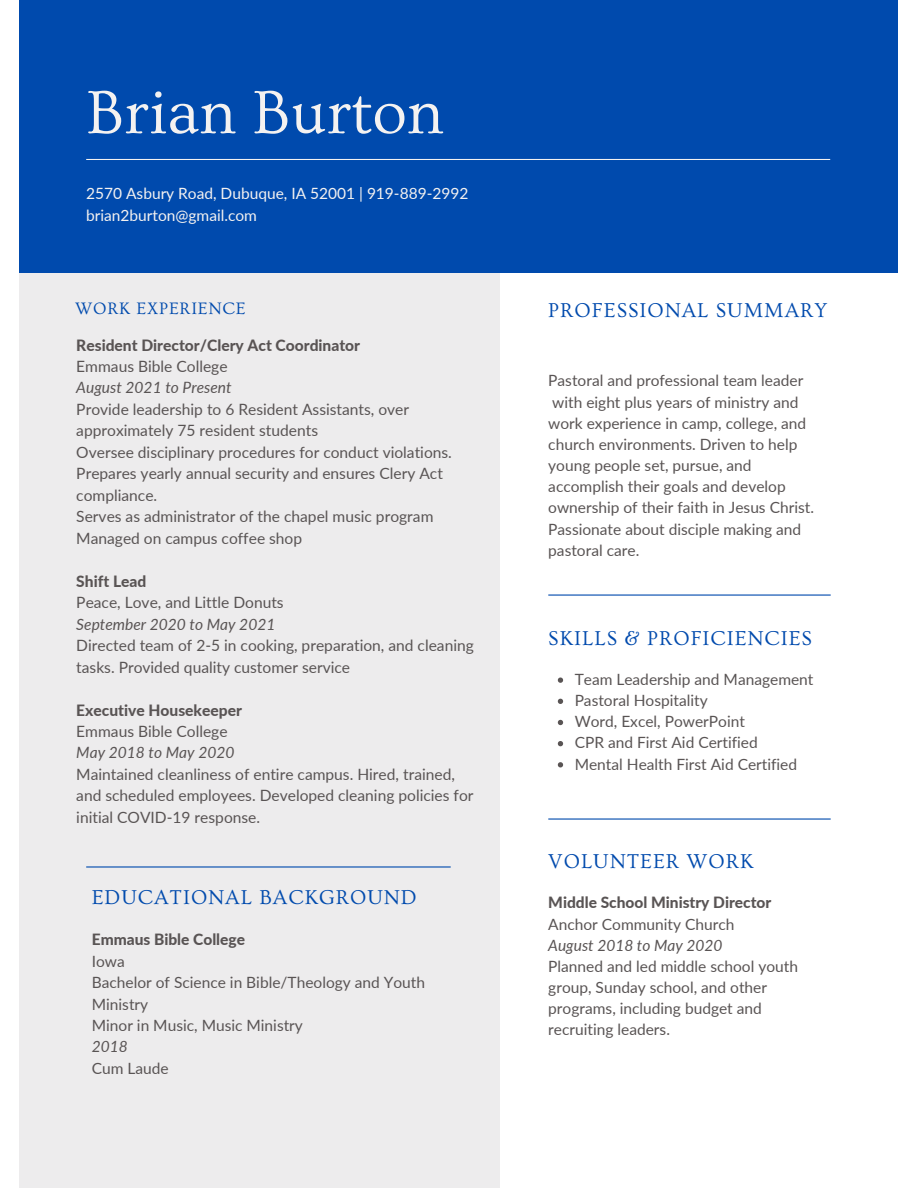
<style>
.page{position:relative;width:918px;height:1188px;background:#fff}
.page>*{position:absolute;margin:0;border:0;box-sizing:border-box;transform-origin:0 0}
.t1{font:63.45px "Ovo";color:#f4f2f1}
.t2{font:21px "Ovo";letter-spacing:.045em;color:#004aad}
.t3{font:17.4px "Ovo";letter-spacing:.045em;color:#004aad}
.t4{font:15.6px/21.5px "Lato";color:#595454}
.t5{font:800 15.6px "Lato";color:#595454}
.t6{font:italic 15.6px "Lato";color:#595454}
.t7{font:15.45px/21.1px "Lato";color:#595454}
.t8{font:15.45px/21.3px "Lato";color:#f4f2f1}
.t9{font:800 15.45px "Lato";color:#595454}
.t10{font:italic 15.45px "Lato";color:#595454}
</style>
<div class="page">
<div style="left:20px;top:261px;width:480px;height:927px;background:#edeced"></div>
<div style="left:20px;top:0;width:878px;height:273px;background:#004aad"></div>
<hr style="left:86px;top:159px;width:744px;height:1px;background:#f4f2f1">
<hr style="left:548px;top:818px;width:283px;height:2px;background:#004aad">
<hr style="left:548px;top:594px;width:283px;height:2px;background:#004aad">
<svg style="left:558px;top:678px;width:5px;height:5px"></svg>
<svg style="left:558px;top:699px;width:5px;height:5px"></svg>
<svg style="left:558px;top:720px;width:5px;height:5px"></svg>
<svg style="left:558px;top:741px;width:5px;height:5px"></svg>
<svg style="left:558px;top:762px;width:5px;height:5px"></svg>
<hr style="left:86px;top:866px;width:365px;height:2px;background:#004aad">
<h1 class="t1" style="left:86px;top:78px;width:359px">Brian Burton</h1>
<p class="t8" style="left:86px;top:183px;width:384px">2570 Asbury Road, Dubuque, IA 52001 | 919-889-2992 brian2burton@gmail.com</p>
<p class="t3" style="left:75px;top:299px;width:172px">WORK EXPERIENCE</p>
<p class="t5" style="left:76px;top:335px;width:285px">Resident Director/Clery Act Coordinator</p>
<p class="t4" style="left:76px;top:355px;width:153px">Emmaus Bible College</p>
<p class="t6" style="left:76px;top:378px;width:157px">August 2021 to Present</p>
<p class="t4" style="left:76px;top:398px;width:377px">Provide leadership to 6 Resident Assistants, over approximately 75 resident students<br>Oversee disciplinary procedures for conduct violations.<br>Prepares yearly annual security and ensures Clery Act compliance.<br>Serves as administrator of the chapel music program Managed on campus coffee shop</p>
<p class="t5" style="left:76px;top:571px;width:72px">Shift Lead</p>
<p class="t4" style="left:76px;top:591px;width:209px">Peace, Love, and Little Donuts</p>
<p class="t6" style="left:76px;top:614px;width:201px">September 2020 to May 2021</p>
<p class="t4" style="left:76px;top:634px;width:399px">Directed team of 2-5 in cooking, preparation, and cleaning tasks. Provided quality customer service</p>
<p class="t5" style="left:76px;top:700px;width:167px">Executive Housekeeper</p>
<p class="t4" style="left:76px;top:720px;width:153px">Emmaus Bible College</p>
<p class="t6" style="left:76px;top:743px;width:160px">May 2018 to May 2020</p>
<p class="t4" style="left:76px;top:763px;width:399px">Maintained cleanliness of entire campus. Hired, trained, and scheduled employees. Developed cleaning policies for initial COVID-19 response.</p>
<h2 class="t2" style="left:92px;top:886px;width:326px">EDUCATIONAL BACKGROUND</h2>
<p class="t9" style="left:92px;top:930px;width:155px">Emmaus Bible College</p>
<p class="t7" style="left:92px;top:950px;width:335px">Iowa<br>Bachelor of Science in Bible/Theology and Youth<br>Ministry<br>Minor in Music, Music Ministry</p>
<p class="t10" style="left:92px;top:1037px;width:37px">2018</p>
<p class="t7" style="left:92px;top:1057px;width:78px">Cum Laude</p>
<h2 class="t2" style="left:548px;top:299px;width:281px">PROFESSIONAL SUMMARY</h2>
<p class="t7" style="left:548px;top:370px;width:267px">Pastoral and professional team leader with eight plus years of ministry and work experience in camp, college, and church environments. Driven to help young people set, pursue, and accomplish their goals and develop ownership of their faith in Jesus Christ.<br>Passionate about disciple making and pastoral care.</p>
<h2 class="t2" style="left:548px;top:627px;width:265px">SKILLS &amp; PROFICIENCIES</h2>
<p class="t7" style="left:575px;top:668px;width:240px">Team Leadership and Management<br>Pastoral Hospitality<br>Word, Excel, PowerPoint<br>CPR and First Aid Certified<br>Mental Health First Aid Certified</p>
<h2 class="t2" style="left:548px;top:850px;width:207px">VOLUNTEER WORK</h2>
<p class="t9" style="left:548px;top:893px;width:225px">Middle School Ministry Director</p>
<p class="t7" style="left:548px;top:913px;width:188px">Anchor Community Church</p>
<p class="t10" style="left:548px;top:935px;width:176px">August 2018 to May 2020</p>
<p class="t7" style="left:548px;top:955px;width:251px">Planned and led middle school youth group, Sunday school, and other programs, including budget and recruiting leaders.</p>
</div>
